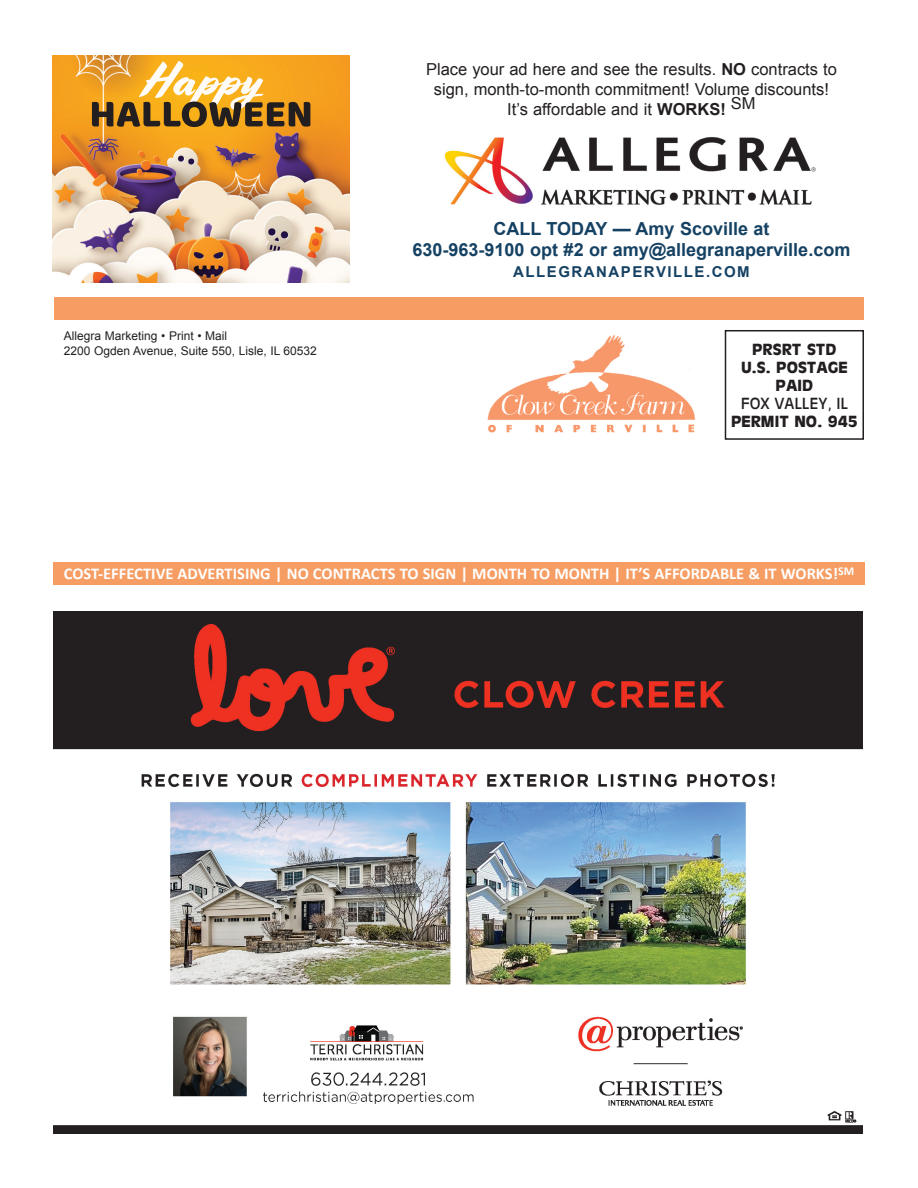
<style>
.page{position:relative;width:918px;height:1188px;background:#fff}
.page>*{position:absolute;margin:0;border:0;box-sizing:border-box;transform-origin:0 0}
.t1{font:700 18px/21.6px "Arial";color:#154163;text-align:center}
.t2{font:16.5px/19.8px "Arial";color:#231f20;text-align:center}
.t3{font:700 16.5px "Calibri";color:#fff}
.t4{font:700 15px/18px "Antique Olive";color:#231f20;text-align:center}
.t5{font:700 15px "Arial";letter-spacing:.1em;color:#154163}
.t6{font:15px "Antique Olive";color:#231f20}
.t7{font:12px/14.4px "Arial";color:#231f20}
.s1{font-weight:700}
</style>
<div class="page">
<div style="left:53px;top:562px;width:812px;height:22px;background:#f69d63"></div>
<div style="left:54px;top:297px;width:810px;height:22px;background:#f69d63"></div>
<img style="left:487px;top:334px;width:208px;height:99px">
<div style="left:725px;top:330px;width:139px;height:110px;border:2px solid #231f20"></div>
<img style="left:444px;top:137px;width:372px;height:69px">
<img style="left:53px;top:55px;width:296px;height:228px">
<svg style="left:92px;top:61px;width:218px;height:66px;background:#c8963c"></svg>
<img style="left:54px;top:611px;width:808px;height:523px">
<p class="t2" style="left:426px;top:59px;width:412px">Place your ad here and see the results. <span class="s1">NO</span> contracts to sign, month-to-month commitment! Volume discounts!<br>It’s affordable and it <span class="s1">WORKS!</span> SM</p>
<p class="t7" style="left:64px;top:329px;width:255px">Allegra Marketing • Print • Mail<br>2200 Ogden Avenue, Suite 550, Lisle, IL 60532</p>
<p class="t1" style="left:413px;top:218px;width:439px">CALL TODAY — Amy Scoville at<br>630-963-9100 opt #2 or amy@allegranaperville.com</p>
<p class="t5" style="left:513px;top:262px;width:238px">ALLEGRANAPERVILLE.COM</p>
<p class="t4" style="left:741px;top:340px;width:108px">PRSRT STD<br>U.S. POSTAGE<br>PAID</p>
<p class="t6" style="left:741px;top:395px;width:109px">FOX VALLEY, IL</p>
<p class="t4" style="left:731px;top:412px;width:128px">PERMIT NO. 945</p>
<p class="t3" style="left:64px;top:563px;width:792px">COST-EFFECTIVE ADVERTISING | NO CONTRACTS TO SIGN | MONTH TO MONTH | IT’S AFFORDABLE &amp; IT WORKS!<sup>SM</sup></p>
</div>
